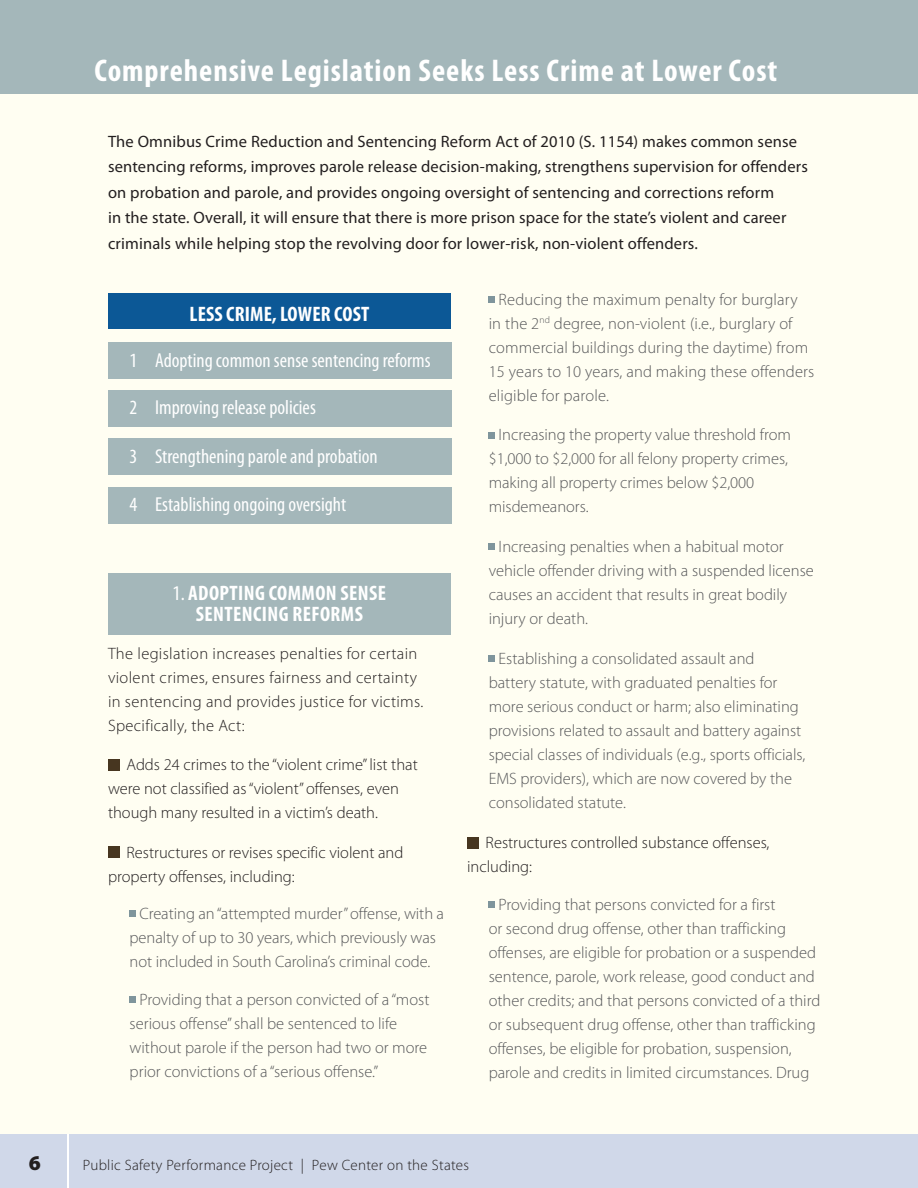
<style>
.page{position:relative;width:918px;height:1188px;background:#fff}
.page>*{position:absolute;margin:0;border:0;box-sizing:border-box;transform-origin:0 0}
.SIDEBAR_H1{font:700 condensed 31.5px "Myriad Pro";letter-spacing:.03em;color:#fff}
.t1{font:700 condensed 21px/21px "Myriad Pro";letter-spacing:.02em;color:#fff;text-align:center}
.t2{font:900 21px "Myriad Pro";color:#231f20}
.Comp_Leg_Graphic{font:condensed 20.25px "Myriad Pro";color:#fff}
.BODY_bullets_2{font:300 16.5px/24px "Myriad Pro";color:#57585a}
.BODY_text{font:16.5px/25.5px "Myriad Pro";letter-spacing:.01em;color:#231f20}
.BODY_bullets{font:300 16.5px/24px "Myriad Pro";color:#231f20}
.BODY_text-2{font:300 16.5px/24px "Myriad Pro";letter-spacing:.02em;color:#231f20}
.t3{font:300 15px "Myriad Pro";letter-spacing:.02em;color:#231f20}
.s1{font-weight:400}
</style>
<div class="page">
<div style="left:0;top:1134px;width:918px;height:54px;background:#d0d8e9"></div>
<hr style="left:68px;top:1131px;width:1px;height:57px;background:#fff">
<div style="left:0;top:0;width:918px;height:1134px;background:#fffef2"></div>
<div style="left:0;top:0;width:918px;height:93px;background:#a4b7ba"></div>
<div style="left:108px;top:293px;width:343px;height:36px;background:#0c5896"></div>
<div style="left:148px;top:342px;width:304px;height:37px;background:#a4b7ba"></div>
<div style="left:148px;top:390px;width:304px;height:37px;background:#a4b7ba"></div>
<div style="left:148px;top:438px;width:304px;height:37px;background:#a4b7ba"></div>
<div style="left:148px;top:487px;width:304px;height:37px;background:#a4b7ba"></div>
<div style="left:108px;top:342px;width:39px;height:37px;background:#a4b7ba"></div>
<div style="left:108px;top:390px;width:39px;height:37px;background:#a4b7ba"></div>
<div style="left:108px;top:438px;width:39px;height:37px;background:#a4b7ba"></div>
<div style="left:108px;top:487px;width:39px;height:37px;background:#a4b7ba"></div>
<div style="left:108px;top:573px;width:343px;height:62px;background:#a4b7ba"></div>
<div style="left:108px;top:759px;width:11px;height:11px;background:#473620"></div>
<div style="left:108px;top:847px;width:11px;height:11px;background:#473620"></div>
<svg style="left:130px;top:910px;width:6px;height:6px"></svg>
<svg style="left:130px;top:997px;width:6px;height:6px"></svg>
<div style="left:489px;top:296px;width:6px;height:7px;background:#7f959c"></div>
<svg style="left:489px;top:432px;width:6px;height:6px"></svg>
<svg style="left:489px;top:544px;width:6px;height:6px"></svg>
<div style="left:489px;top:655px;width:6px;height:7px;background:#7f959c"></div>
<div style="left:467px;top:837px;width:11px;height:11px;background:#473620"></div>
<div style="left:489px;top:901px;width:6px;height:7px;background:#7f959c"></div>
<p class="SIDEBAR_H1" style="left:94px;top:51px;width:684px">Comprehensive Legislation Seeks Less Crime at Lower Cost</p>
<p class="BODY_text" style="left:108px;top:128px;width:701px">The Omnibus Crime Reduction and Sentencing Reform Act of 2010 (S. 1154) makes common sense sentencing reforms, improves parole release decision-making, strengthens supervision for offenders on probation and parole, and provides ongoing oversight of sentencing and corrections reform<br>in the state. Overall, it will ensure that there is more prison space for the state’s violent and career criminals while helping stop the revolving door for lower-risk, non-violent offenders.</p>
<h3 class="t1" style="left:189px;top:303px;width:181px">LESS CRIME, LOWER COST</h3>
<p class="Comp_Leg_Graphic" style="left:130px;top:348px;width:303px">1 Adopting common sense sentencing reforms</p>
<p class="Comp_Leg_Graphic" style="left:130px;top:395px;width:188px">2 I mproving release policies</p>
<p class="Comp_Leg_Graphic" style="left:130px;top:444px;width:250px">3 Strengthening parole and probation</p>
<p class="Comp_Leg_Graphic" style="left:130px;top:493px;width:218px">4 Establishing ongoing oversight</p>
<p class="t1" style="left:173px;top:582px;width:215px"><span class="s1">1.</span> Adopting Common Sense<br>Sentenci ng Reforms</p>
<p class="BODY_text-2" style="left:108px;top:642px;width:317px">The legislation increases penalties for certain violent crimes, ensures fairness and certainty in sentencing and provides justice for victims.<br>Specifically, the Act:</p>
<p class="BODY_bullets" style="left:108px;top:753px;width:311px;text-indent:19px">Adds 24 crimes to the “violent crime” list that were not classified as “violent” offenses, even though many resulted in a victim’s death.</p>
<p class="BODY_bullets" style="left:108px;top:841px;width:297px;text-indent:19px">Restructures or revises specific violent and property offenses, including:</p>
<p class="BODY_bullets_2" style="left:130px;top:901px;width:316px;text-indent:10px">Creating an “attempted murder” offense, with a penalty of up to 30 years, which previously was not included in South Carolina’s criminal code.</p>
<p class="BODY_bullets_2" style="left:130px;top:988px;width:301px;text-indent:10px">Providing that a person convicted of a “most serious offense” shall be sentenced to life without parole if the person had two or more prior convictions of a “serious offense.”</p>
<p class="BODY_bullets_2" style="left:489px;top:287px;width:327px;text-indent:10px">Reducing the maximum penalty for burglary<br>in the 2<sup>nd</sup> degree, non-violent (i.e., burglary of commercial buildings during the daytime) from 15 years to 10 years, and making these offenders eligible for parole.</p>
<p class="BODY_bullets_2" style="left:489px;top:423px;width:304px;text-indent:10px">Increasing the property value threshold from $1,000 to $2,000 for all felony property crimes, making all property crimes below $2,000 misdemeanors.</p>
<p class="BODY_bullets_2" style="left:489px;top:535px;width:327px;text-indent:10px">Increasing penalties when a habitual motor vehicle offender driving with a suspended license causes an accident that results in great bodily injury or death.</p>
<p class="BODY_bullets_2" style="left:489px;top:646px;width:318px;text-indent:10px">Establishing a consolidated assault and battery statute, with graduated penalties for more serious conduct or harm; also eliminating provisions related to assault and battery against special classes of individuals (e.g., sports officials, EMS providers), which are now covered by the consolidated statute.</p>
<p class="BODY_bullets" style="left:467px;top:831px;width:304px;text-indent:19px">Restructures controlled substance offenses, including:</p>
<p class="BODY_bullets_2" style="left:489px;top:893px;width:333px;text-indent:10px">Providing that persons convicted for a first<br>or second drug offense, other than trafficking offenses, are eligible for probation or a suspended sentence, parole, work release, good conduct and other credits; and that persons convicted of a third or subsequent drug offense, other than trafficking offenses, be eligible for probation, suspension, parole and credits in limited circumstances. Drug</p>
<p class="t2" style="left:29px;top:1151px;width:14px">6</p>
<p class="t3" style="left:83px;top:1157px;width:388px">Public Safety Performance Project | Pew Center on the States</p>
</div>
